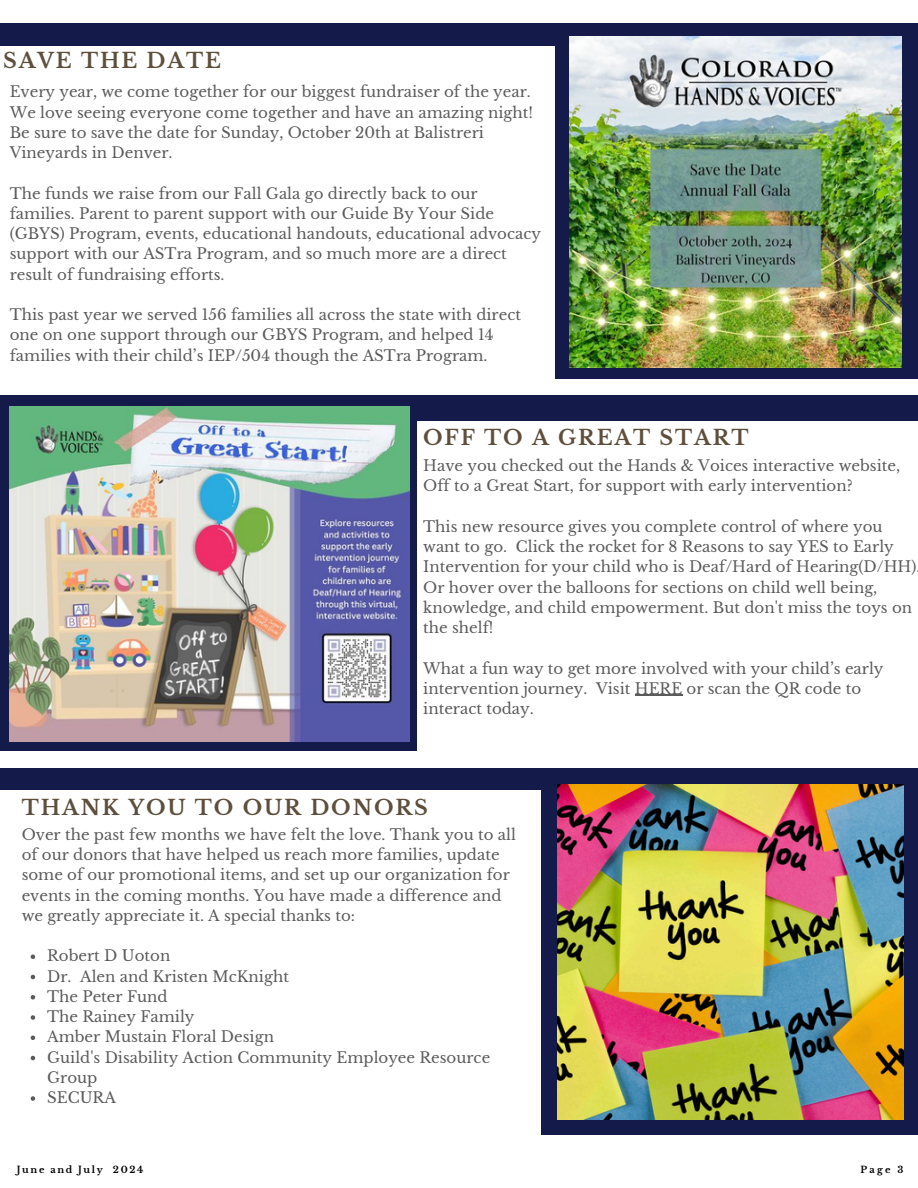
<style>
.page{position:relative;width:918px;height:1188px;background:#fff}
.page>*{position:absolute;margin:0;border:0;box-sizing:border-box;transform-origin:0 0}
.t1{font:700 20.7px "Libre Baskerville";letter-spacing:.09em;color:#5e4f3c}
.t2{font:15px/20.2px "Libre Baskerville";color:#000}
.t3{font:700 9.3px "Libre Baskerville";letter-spacing:.18em;color:#000}
</style>
<div class="page">
<div style="left:0;top:24px;width:817px;height:21px;background:#141b4b"></div>
<div style="left:555px;top:24px;width:362px;height:355px;background:#141b4b"></div>
<img style="left:569px;top:36px;width:332px;height:332px">
<div style="left:42px;top:395px;width:876px;height:25px;background:#141b4b"></div>
<div style="left:0;top:395px;width:416px;height:356px;background:#141b4b"></div>
<img style="left:10px;top:406px;width:399px;height:336px">
<div style="left:0;top:769px;width:760px;height:20px;background:#141b4b"></div>
<div style="left:542px;top:769px;width:376px;height:366px;background:#141b4b"></div>
<img style="left:557px;top:784px;width:347px;height:336px">
<hr style="left:635px;top:695px;width:47px;height:1px;background:#000">
<svg style="left:31px;top:955px;width:4px;height:4px"></svg>
<svg style="left:31px;top:975px;width:4px;height:4px"></svg>
<svg style="left:31px;top:995px;width:4px;height:5px"></svg>
<svg style="left:31px;top:1015px;width:4px;height:5px"></svg>
<svg style="left:31px;top:1036px;width:4px;height:4px"></svg>
<svg style="left:31px;top:1056px;width:4px;height:4px"></svg>
<svg style="left:31px;top:1096px;width:4px;height:5px"></svg>
<p class="t1" style="left:3px;top:48px;width:219px">SAVE THE DATE</p>
<p class="t2" style="left:10px;top:82px;width:525px">Every year, we come together for our biggest fundraiser of the year.<br>We love seeing everyone come together and have an amazing night!<br>Be sure to save the date for Sunday, October 20th at Balistreri Vineyards in Denver.</p>
<p class="t2" style="left:10px;top:183px;width:533px">The funds we raise from our Fall Gala go directly back to our families. Parent to parent support with our Guide By Your Side (GBYS) Program, events, educational handouts, educational advocacy support with our ASTra Program, and so much more are a direct result of fundraising efforts.</p>
<p class="t2" style="left:10px;top:305px;width:513px">This past year we served 156 families all across the state with direct one on one support through our GBYS Program, and helped 14 families with their child’s IEP/504 though the ASTra Program.</p>
<h2 class="t1" style="left:423px;top:425px;width:327px">OFF TO A GREAT START</h2>
<p class="t2" style="left:423px;top:456px;width:478px">Have you checked out the Hands &amp; Voices interactive website,<br>Off to a Great Start, for support with early intervention?</p>
<p class="t2" style="left:423px;top:516px;width:495px">This new resource gives you complete control of where you want to go. Click the rocket for 8 Reasons to say YES to Early Intervention for your child who is Deaf/Hard of Hearing(D/HH)<br>Or hover over the balloons for sections on child well being, knowledge, and child empowerment. But don't miss the toys on the shelf!</p>
<p class="t2" style="left:423px;top:658px;width:462px">What a fun way to get more involved with your child’s early intervention journey. Visit HERE or scan the QR code to interact today.</p>
<h2 class="t1" style="left:22px;top:795px;width:408px">THANK YOU TO OUR DONORS</h2>
<p class="t2" style="left:22px;top:824px;width:496px">Over the past few months we have felt the love. Thank you to all of our donors that have helped us reach more families, update some of our promotional items, and set up our organization for events in the coming months. You have made a difference and we greatly appreciate it. A special thanks to:</p>
<p class="t2" style="left:47px;top:946px;width:445px">Robert D Uoton<br>Dr. Alen and Kristen McKnight<br>The Peter Fund<br>The Rainey Family<br>Amber Mustain Floral Design<br>Guild's Disability Action Community Employee Resource<br>Group<br>SECURA</p>
<h1 class="t3" style="left:17px;top:1164px;width:128px">June and July 2024</h1>
<p class="t3" style="left:861px;top:1164px;width:44px">Page 3</p>
</div>
